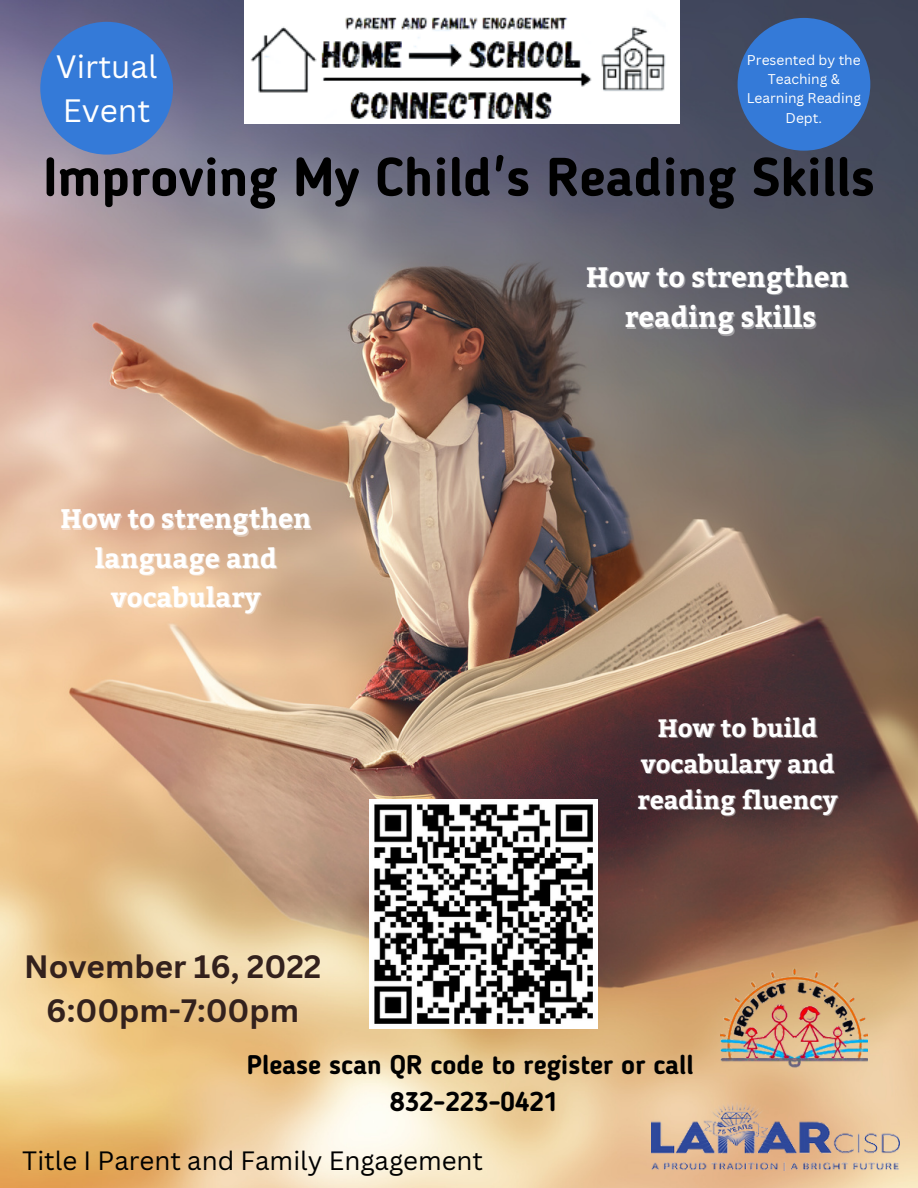
<style>
.page{position:relative;width:918px;height:1188px;background:#fff}
.page>*{position:absolute;margin:0;border:0;box-sizing:border-box;transform-origin:0 0}
.t1{font:700 53.85px "Blogger Sans";color:#000}
.t2{font:700 31.5px/43.8px "Canva Sans";color:#33211d;text-align:center}
.t3{font:31.5px/43.3px "Canva Sans";color:#fff}
.t4{font:700 28.05px/40.5px "Bitter";color:#fff;text-align:center}
.t5{font:700 26.85px/37.2px "Blogger Sans";color:#000;text-align:center}
.t6{font:700 26.85px/39.3px "Bitter";color:#fff;text-align:center}
.t7{font:25.8px "Canva Sans";color:#000}
.t8{font:700 25.05px/36px "Bitter";color:#fff;text-align:center}
.t9{font:13.8px/19.2px "Canva Sans";color:#fff;text-align:center}
</style>
<div class="page">
<img style="left:0;top:0;width:918px;height:1188px">
<img style="left:244px;top:0;width:435px;height:124px">
<img style="left:369px;top:800px;width:229px;height:228px">
<img style="left:721px;top:947px;width:147px;height:147px">
<img style="left:652px;top:1101px;width:247px;height:69px">
<div style="left:40px;top:22px;width:133px;height:133px;background:#347ad8;border-radius:50%"></div>
<div style="left:738px;top:18px;width:132px;height:133px;background:#347ad8;border-radius:50%"></div>
<p class="t3" style="left:56px;top:44px;width:103px">Virtual<br>Event</p>
<p class="t9" style="left:747px;top:50px;width:116px">Presented by the<br>Teaching &amp;<br>Learning Reading<br>Dept.</p>
<h1 class="t1" style="left:43px;top:155px;width:833px">Improving My Child's Reading Skills</h1>
<p class="t6" style="left:60px;top:498px;width:252px">How to strengthen language and vocabulary</p>
<p class="t2" style="left:24px;top:944px;width:299px">November 16, 2022<br>6:00pm-7:00pm</p>
<p class="t4" style="left:586px;top:255px;width:264px">How to strengthen reading skills</p>
<p class="t8" style="left:637px;top:709px;width:202px">How to build vocabulary and reading fluency</p>
<p class="t5" style="left:247px;top:1049px;width:448px">Please scan QR code to register or call<br>832-223-0421</p>
<p class="t7" style="left:22px;top:1143px;width:462px">Title I Parent and Family Engagement</p>
</div>
